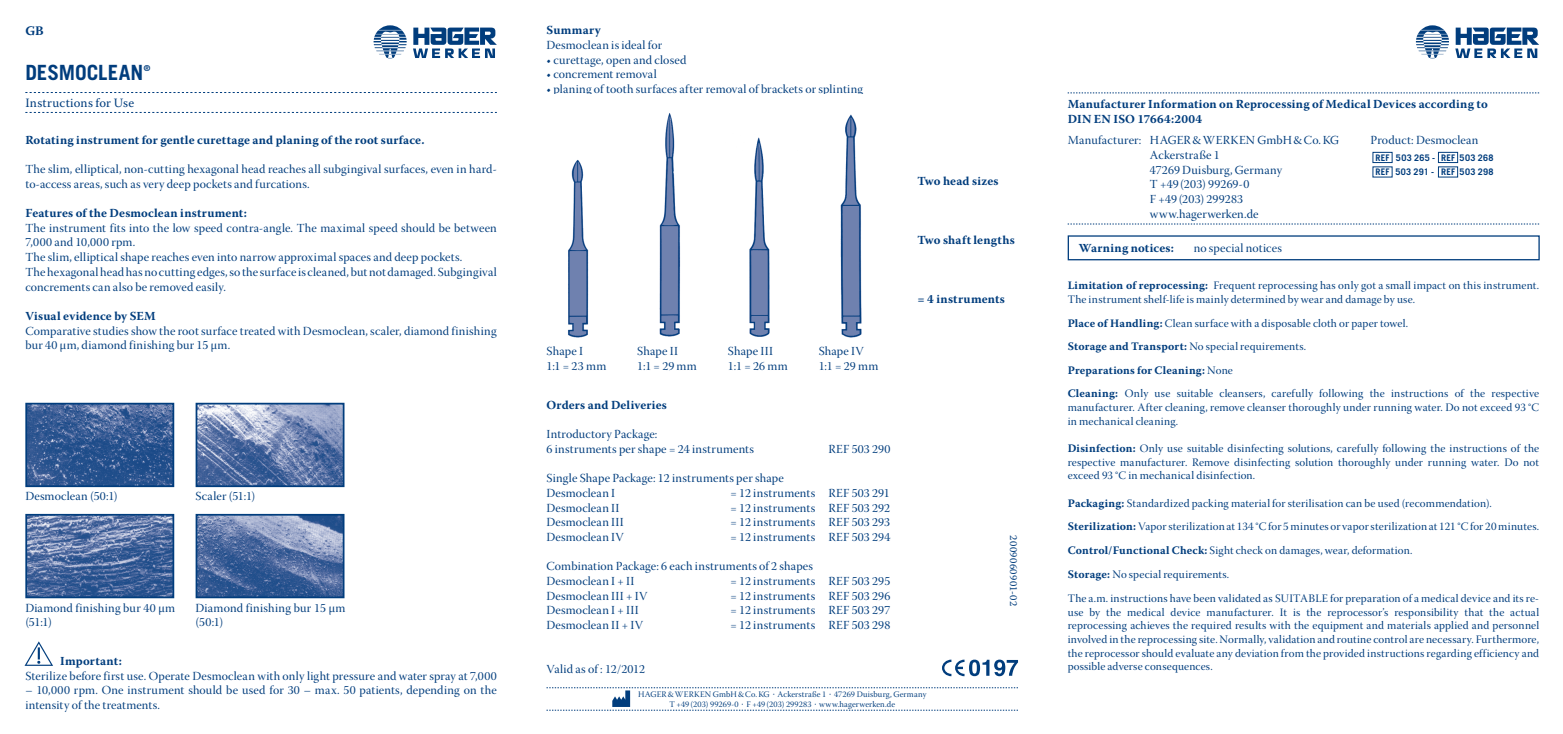
<style>
.page{position:relative;width:1563px;height:734px;background:#fff}
.page>*{position:absolute;margin:0;border:0;box-sizing:border-box;transform-origin:0 0}
.t1{font:700 21px "Trade Gothic";color:#013d7d}
.t2{font:700 12.95px "Warnock Pro";color:#013d7d}
.t3{font:12.78px "Warnock Pro";letter-spacing:.02em;color:#013d7d}
.t4{font:12.25px/14.7px "Warnock Pro Subh";letter-spacing:.015em;color:#013d7d}
.t5{font:700 12.25px/14.7px "Warnock Pro";letter-spacing:.02em;color:#013d7d}
.t6{font:11.38px/13.7px "Warnock Pro Subh";letter-spacing:.015em;color:#013d7d}
.t7{font:700 11.38px "Warnock Pro";letter-spacing:.02em;color:#013d7d}
.t8{font:10.5px "Warnock Pro";letter-spacing:.035em;color:#013d7d}
.t9{font:700 9.1px/14.5px "Trade Gothic";letter-spacing:.035em;color:#013d7d}
.t10{font:8.58px/10.2px "Warnock Pro Subh";letter-spacing:.02em;color:#013d7d;text-align:center}
.t11{font:700 8.22px "Trade Gothic";color:#013d7d}
.s1{font-family:"Myriad Pro";font-weight:700}
.s2{font-family:"Warnock Pro";font-weight:700}
.s3{font-family:"Warnock Pro Subh";font-weight:400}
</style>
<div class="page">
<img style="left:28px;top:406px;width:143px;height:78px">
<div style="left:25px;top:403px;width:149px;height:84px;border:2px solid #013d7d"></div>
<img style="left:28px;top:517px;width:143px;height:78px">
<div style="left:25px;top:514px;width:149px;height:84px;border:2px solid #013d7d"></div>
<img style="left:198px;top:406px;width:143px;height:78px">
<div style="left:195px;top:403px;width:149px;height:84px;border:2px solid #013d7d"></div>
<img style="left:198px;top:517px;width:143px;height:78px">
<div style="left:195px;top:514px;width:149px;height:84px;border:2px solid #013d7d"></div>
<svg style="left:25px;top:92px;width:472px;height:1px"></svg>
<svg style="left:25px;top:112px;width:472px;height:1px"></svg>
<svg style="left:373px;top:25px;width:33px;height:34px"></svg>
<svg style="left:413px;top:28px;width:84px;height:30px"></svg>
<svg style="left:942px;top:659px;width:75px;height:17px"></svg>
<img style="left:568px;top:113px;width:294px;height:225px">
<svg style="left:546px;top:687px;width:471px;height:24px"></svg>
<svg style="left:1067px;top:93px;width:471px;height:1px"></svg>
<svg style="left:1067px;top:224px;width:471px;height:1px"></svg>
<svg style="left:1415px;top:25px;width:33px;height:34px"></svg>
<svg style="left:1455px;top:28px;width:83px;height:30px"></svg>
<div style="left:1067px;top:235px;width:472px;height:25px;border:1px solid #013d7d"></div>
<div style="left:1372px;top:152px;width:20px;height:11px;border:1px solid #013d7d"></div>
<div style="left:1437px;top:152px;width:20px;height:11px;border:1px solid #013d7d"></div>
<img style="left:24px;top:641px;width:29px;height:25px">
<p class="t2" style="left:25px;top:23px;width:20px">GB</p>
<h1 class="t1" style="left:25px;top:60px;width:119px">DESMOCLEAN</h1>
<p class="t11" style="left:144px;top:63px;width:8px">®</p>
<p class="t3" style="left:25px;top:95px;width:110px">Instructions for Use</p>
<p class="t5" style="left:25px;top:132px;width:400px">Rotating instrument for gentle curettage and planing of the root surface.</p>
<p class="t4" style="left:25px;top:163px;width:473px">The slim, elliptical, non-cutting hexagonal head reaches all subgingival surfaces, even in hard&shy;to-access areas, such as very deep pockets and furcations.</p>
<p class="t5" style="left:25px;top:205px;width:223px">Features of the Desmoclean instrument:</p>
<p class="t4" style="left:25px;top:222px;width:473px">The instrument fits into the low speed contra-angle. The maximal speed should be between 7,000 and 10,000 rpm.<br>The slim, elliptical shape reaches even into narrow approximal spaces and deep pockets.<br>The hexagonal head has no cutting edges, so the surface is cleaned, but not damaged. Subgingival concrements can also be removed easily.</p>
<p class="t5" style="left:25px;top:308px;width:132px">Visual evidence by SEM</p>
<p class="t4" style="left:25px;top:325px;width:473px">Comparative studies show the root surface treated with Desmoclean, scaler, diamond finishing bur 40 µm, diamond finishing bur 15 µm.</p>
<p class="t4" style="left:25px;top:490px;width:94px">Desmoclean (50:1)</p>
<p class="t4" style="left:195px;top:490px;width:61px">Scaler (51:1)</p>
<p class="t4" style="left:25px;top:602px;width:151px">Diamond finishing bur 40 µm (51:1)</p>
<p class="t4" style="left:195px;top:602px;width:151px">Diamond finishing bur 15 µm (50:1)</p>
<p class="t5" style="left:60px;top:653px;width:63px">Important:</p>
<p class="t4" style="left:25px;top:670px;width:473px">Sterilize before first use. Operate Desmoclean with only light pressure and water spray at 7,000</p>
<p class="t4" style="left:25px;top:684px;width:473px">– 10,000 rpm. One instrument should be used for 30 – max. 50 patients, depending on the intensity of the treatments.</p>
<p class="t5" style="left:546px;top:23px;width:56px">Summary</p>
<p class="t4" style="left:546px;top:39px;width:117px">Desmoclean is ideal for</p>
<p class="t4" style="left:546px;top:54px;width:141px">• curettage, open and closed</p>
<p class="t4" style="left:546px;top:69px;width:112px">• concrement removal</p>
<p class="t4" style="left:546px;top:83px;width:318px">• planing of tooth surfaces after removal of brackets or splinting</p>
<p class="t4" style="left:546px;top:345px;width:61px">Shape I<br>1:1 = 23 mm</p>
<p class="t4" style="left:637px;top:345px;width:61px">Shape II<br>1:1 = 29 mm</p>
<p class="t4" style="left:728px;top:345px;width:61px">Shape III<br>1:1 = 26 mm</p>
<p class="t4" style="left:818px;top:345px;width:61px">Shape IV<br>1:1 = 29 mm</p>
<p class="t5" style="left:546px;top:397px;width:122px">Orders and Deliveries</p>
<p class="t4" style="left:546px;top:428px;width:209px">Introductory Package:<br>6 instruments per shape = 24 instruments</p>
<p class="t4" style="left:828px;top:443px;width:64px">REF 503 290</p>
<p class="t4" style="left:546px;top:472px;width:239px">Single Shape Package: 12 instruments per shape<br>Desmoclean I</p>
<p class="t4" style="left:730px;top:487px;width:161px">= 12 instruments REF 503 291</p>
<p class="t4" style="left:546px;top:502px;width:74px">Desmoclean II</p>
<p class="t4" style="left:730px;top:502px;width:161px">= 12 instruments REF 503 292</p>
<p class="t4" style="left:546px;top:516px;width:79px">Desmoclean III</p>
<p class="t4" style="left:730px;top:516px;width:161px">= 12 instruments REF 503 293</p>
<p class="t4" style="left:546px;top:531px;width:79px">Desmoclean IV</p>
<p class="t4" style="left:730px;top:531px;width:161px">= 12 instruments REF 503 294</p>
<p class="t4" style="left:546px;top:560px;width:268px">Combination Package: 6 each instruments of 2 shapes<br>Desmoclean I + II</p>
<p class="t4" style="left:730px;top:575px;width:161px">= 12 instruments REF 503 295</p>
<p class="t4" style="left:546px;top:590px;width:102px">Desmoclean III + IV</p>
<p class="t4" style="left:730px;top:590px;width:161px">= 12 instruments REF 503 296</p>
<p class="t4" style="left:546px;top:604px;width:94px">Desmoclean I + III</p>
<p class="t4" style="left:730px;top:604px;width:161px">= 12 instruments REF 503 297</p>
<p class="t4" style="left:546px;top:619px;width:98px">Desmoclean II + IV</p>
<p class="t4" style="left:730px;top:619px;width:161px">= 12 instruments REF 503 298</p>
<p class="t4" style="left:546px;top:663px;width:100px">Valid as of : 12/2012</p>
<p class="t5" style="left:917px;top:173px;width:83px">Two head sizes</p>
<p class="t5" style="left:917px;top:232px;width:99px">Two shaft lengths</p>
<p class="t5" style="left:917px;top:291px;width:89px">= 4 instruments</p>
<p class="t8" style="left:1020px;top:535px;width:72px;rotate:90deg">2009060901-02</p>
<p class="t10" style="left:638px;top:690px;width:290px">HAGER&amp;WERKEN GmbH&amp;Co.KG <span class="s1">.</span> Ackerstraße 1 <span class="s1">.</span> 47269 Duisburg, Germany<br>T +49(203) 99269-0 <span class="s1">.</span> F +49(203) 299283 <span class="s1">.</span> www.hagerwerken.de</p>
<p class="t5" style="left:1067px;top:96px;width:421px">Manufacturer Information on Reprocessing of Medical Devices according to<br>DIN EN ISO 17664:2004</p>
<p class="t4" style="left:1067px;top:134px;width:273px">Manufacturer: HAGER&amp;WERKEN GmbH&amp;Co.KG</p>
<p class="t4" style="left:1370px;top:134px;width:109px">Product: Desmoclean</p>
<p class="t4" style="left:1149px;top:149px;width:134px">Ackerstraße 1<br>47269 Duisburg, Germany<br>T +49(203) 99269-0<br>F +49 (203) 299283 www.hagerwerken.de</p>
<p class="t5" style="left:1078px;top:241px;width:97px">Warning notices:</p>
<p class="t4" style="left:1193px;top:243px;width:90px">no special notices</p>
<p class="t9" style="left:1375px;top:150px;width:120px">REF 503 265 -<br>REF 503 291 - REF 503 298</p>
<p class="t9" style="left:1440px;top:150px;width:54px">REF 503 268</p>
<p class="t6" style="left:1067px;top:280px;width:473px"><span class="s2">Limitation of reprocessing:</span> Frequent reprocessing has only got a small impact on this instrument.<br>The instrument shelf-life is mainly determined by wear and damage by use.</p>
<p class="t6" style="left:1067px;top:312px;width:342px;line-height:23.6px"><span class="s2">Place of Handling:</span> Clean surface with a disposable cloth or paper towel.<br><span class="s2">Storage and Transport:</span> No special requirements.</p>
<p class="t7" style="left:1067px;top:363px;width:167px">Preparations for Cleaning: <span class="s3">None</span></p>
<p class="t6" style="left:1067px;top:388px;width:473px;text-align:justify"><span class="s2">Cleaning:</span> Only use suitable cleansers, carefully following the instructions of the respective manufacturer. After cleaning, remove cleanser thoroughly under running water. Do not exceed 93 °C in mechanical cleaning.</p>
<p class="t6" style="left:1067px;top:443px;width:473px;text-align:justify"><span class="s2">Disinfection:</span> Only use suitable disinfecting solutions, carefully following the instructions of the respective manufacturer. Remove disinfecting solution thoroughly under running water. Do not exceed 93 °C in mechanical disinfection.</p>
<p class="t6" style="left:1067px;top:492px;width:473px;line-height:23.8px"><span class="s2">Packaging:</span> Standardized packing material for sterilisation can be used (recommendation).<br><span class="s2">Sterilization:</span> Vapor sterilization at 134 °C for 5 minutes or vapor sterilization at 121 °C for 20 minutes.<br><span class="s2">Control/Functional Check:</span> Sight check on damages, wear, deformation.<br><span class="s2">Storage:</span> No special requirements.<br>The a.m. instructions have been validated as SUITABLE for preparation of a medical device and its re-</p>
<p class="t6" style="left:1067px;top:606px;width:473px;text-align:justify">use by the medical device manufacturer. It is the reprocessor’s responsibility that the actual reprocessing achieves the required results with the equipment and materials applied and personnel involved in the reprocessing site. Normally, validation and routine control are necessary. Furthermore, the reprocessor should evaluate any deviation from the provided instructions regarding efficiency and possible adverse consequences.</p>
</div>
